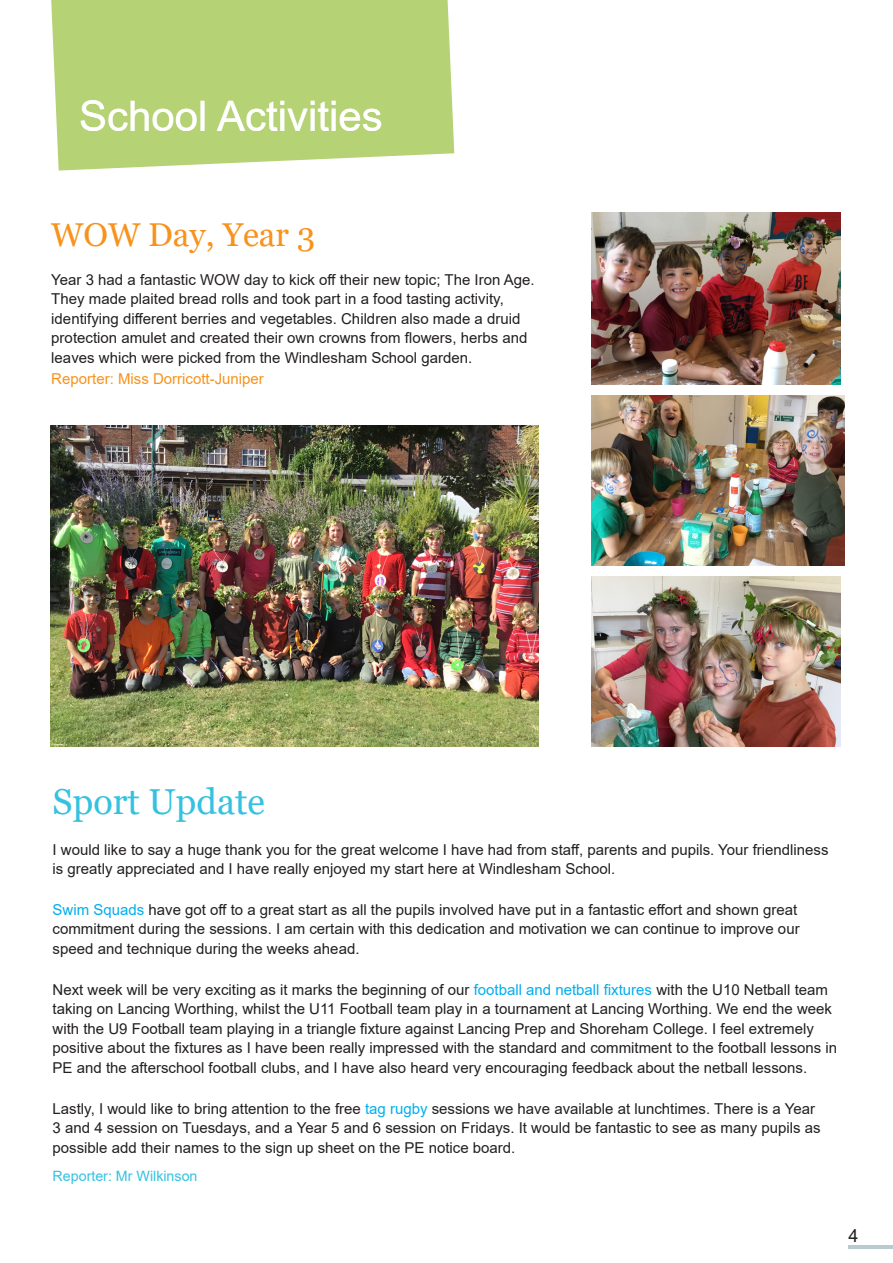
<style>
.page{position:relative;width:893px;height:1263px;background:#fff}
.page>*{position:absolute;margin:0;border:0;box-sizing:border-box;transform-origin:0 0}
.Article_heading_medi{font:42px "Arial";color:#fff}
.Article_heading_medi-2{font:36px "Georgia";color:#35c2e0}
.WS_Text{font:33px "Georgia";color:#f7931d}
.t1{font:18px "Arial";color:#231f20}
.Article_heading_medi-3{font:15px/19.5px "Arial";color:#231f20}
.WS_Text-2{font:15px/19.5px "Arial";color:#231f20}
.WS_Text-3{font:15px "Arial";color:#f7931d}
.WS_Text-4{font:14.25px "Arial";color:#35c2e0}
.s1{color:#00aeef}
</style>
<div class="page">
<hr style="left:848px;top:1245px;width:45px;height:3px;background:#bacad2">
<svg style="left:51px;top:0;width:403px;height:171px;background:#bad57d"></svg>
<img style="left:591px;top:576px;width:249px;height:170px">
<img style="left:591px;top:213px;width:249px;height:172px">
<img style="left:50px;top:425px;width:488px;height:321px">
<img style="left:591px;top:395px;width:254px;height:171px">
<p class="Article_heading_medi" style="left:79px;top:87px;width:305px">School Activities</p>
<p class="WS_Text" style="left:51px;top:214px;width:265px">WOW Day, Year 3</p>
<p class="WS_Text-2" style="left:51px;top:269px;width:485px">Year 3 had a fantastic WOW day to kick off their new topic; The Iron Age.<br>They made plaited bread rolls and took part in a food tasting activity, identifying different berries and vegetables. Children also made a druid protection amulet and created their own crowns from flowers, herbs and leaves which were picked from the Windlesham School garden.</p>
<p class="WS_Text-3" style="left:51px;top:368px;width:214px">Reporter: Miss Dorricott-Juniper</p>
<p class="Article_heading_medi-2" style="left:53px;top:780px;width:214px">Sport Update</p>
<p class="Article_heading_medi-3" style="left:53px;top:839px;width:777px">I would like to say a huge thank you for the great welcome I have had from staff, parents and pupils. Your friendliness is greatly appreciated and I have really enjoyed my start here at Windlesham School.</p>
<p class="Article_heading_medi-3" style="left:53px;top:900px;width:748px"><span class="s1">Swim Squads</span> have got off to a great start as all the pupils involved have put in a fantastic effort and shown great commitment during the sessions. I am certain with this dedication and motivation we can continue to improve our speed and technique during the weeks ahead.</p>
<p class="Article_heading_medi-3" style="left:53px;top:980px;width:786px">Next week will be very exciting as it marks the beginning of our <span class="s1">football and netball fixtures</span> with the U10 Netball team taking on Lancing Worthing, whilst the U11 Football team play in a tournament at Lancing Worthing. We end the week with the U9 Football team playing in a triangle fixture against Lancing Prep and Shoreham College. I feel extremely positive about the fixtures as I have been really impressed with the standard and commitment to the football lessons in PE and the afterschool football clubs, and I have also heard very encouraging feedback about the netball lessons.</p>
<p class="Article_heading_medi-3" style="left:53px;top:1098px;width:769px">Lastly, I would like to bring attention to the free <span class="s1">tag rugby</span> sessions we have available at lunchtimes. There is a Year<br>3 and 4 session on Tuesdays, and a Year 5 and 6 session on Fridays. It would be fantastic to see as many pupils as possible add their names to the sign up sheet on the PE notice board.</p>
<p class="WS_Text-4" style="left:53px;top:1166px;width:146px">Reporter: Mr Wilkinson</p>
<p class="t1" style="left:848px;top:1223px;width:12px">4</p>
</div>
